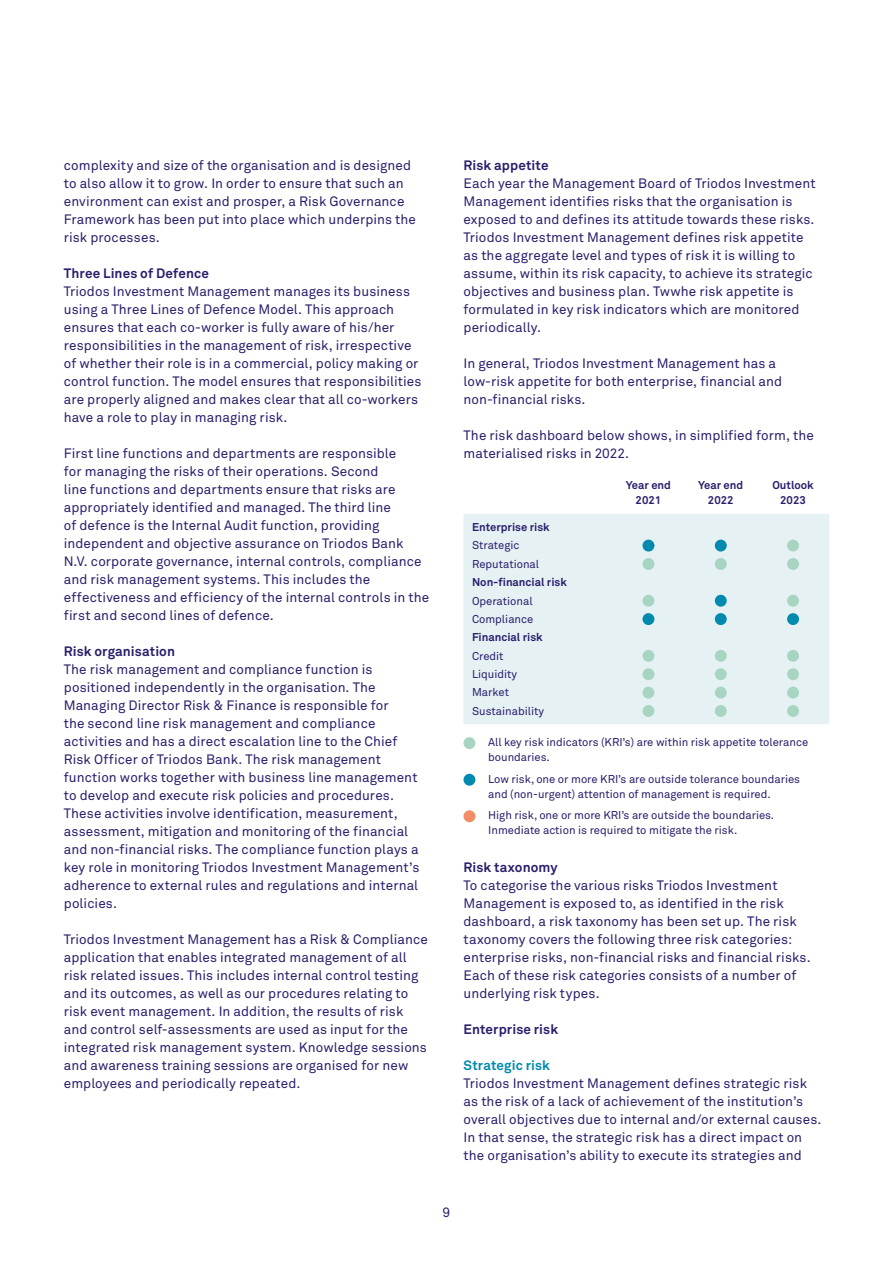
<style>
.page{position:relative;width:893px;height:1263px;background:#fff}
.page>*{position:absolute;margin:0;border:0;box-sizing:border-box;transform-origin:0 0}
.TRI_body{font:13.5px/18px "Akkurat Pro";letter-spacing:.01em;color:#291f6c}
.TRI_tussenkop_2{font:700 13.5px "Akkurat Pro";letter-spacing:.01em;color:#291f6c}
.TRI_tussenkop_3{font:700 13.5px "Akkurat Pro";letter-spacing:.01em;color:#008ab0}
.TRI_tabel_Regular_7{font:11.25px/15px "Akkurat Pro";color:#291f6c}
.TRI_tabel_Regular_7-2{font:700 11.25px "Akkurat Pro";color:#291f6c}
.TRI_tabel_Bold_7_5_1{font:700 11.25px/15px "Akkurat Pro";color:#291f6c;text-align:center}
</style>
<div class="page">
<div style="left:463px;top:514px;width:366px;height:210px;background:#e6f1f4"></div>
<div style="left:642px;top:540px;width:12px;height:11px;background:#008ab0;border-radius:50%"></div>
<div style="left:715px;top:540px;width:12px;height:11px;background:#008ab0;border-radius:50%"></div>
<div style="left:787px;top:540px;width:12px;height:11px;background:#a7d5c2;border-radius:50%"></div>
<div style="left:642px;top:558px;width:12px;height:12px;background:#a7d5c2;border-radius:50%"></div>
<div style="left:715px;top:558px;width:12px;height:12px;background:#a7d5c2;border-radius:50%"></div>
<div style="left:787px;top:558px;width:12px;height:12px;background:#a7d5c2;border-radius:50%"></div>
<div style="left:642px;top:595px;width:12px;height:12px;background:#a7d5c2;border-radius:50%"></div>
<div style="left:715px;top:595px;width:12px;height:12px;background:#008ab0;border-radius:50%"></div>
<div style="left:787px;top:595px;width:12px;height:12px;background:#a7d5c2;border-radius:50%"></div>
<div style="left:642px;top:613px;width:12px;height:12px;background:#008ab0;border-radius:50%"></div>
<div style="left:715px;top:613px;width:12px;height:12px;background:#008ab0;border-radius:50%"></div>
<div style="left:787px;top:613px;width:12px;height:12px;background:#008ab0;border-radius:50%"></div>
<div style="left:642px;top:650px;width:12px;height:12px;background:#a7d5c2;border-radius:50%"></div>
<div style="left:715px;top:650px;width:12px;height:12px;background:#a7d5c2;border-radius:50%"></div>
<div style="left:787px;top:650px;width:12px;height:12px;background:#a7d5c2;border-radius:50%"></div>
<div style="left:642px;top:668px;width:12px;height:12px;background:#a7d5c2;border-radius:50%"></div>
<div style="left:715px;top:668px;width:12px;height:12px;background:#a7d5c2;border-radius:50%"></div>
<div style="left:787px;top:668px;width:12px;height:12px;background:#a7d5c2;border-radius:50%"></div>
<div style="left:642px;top:687px;width:12px;height:11px;background:#a7d5c2;border-radius:50%"></div>
<div style="left:715px;top:687px;width:12px;height:11px;background:#a7d5c2;border-radius:50%"></div>
<div style="left:787px;top:687px;width:12px;height:11px;background:#a7d5c2;border-radius:50%"></div>
<div style="left:642px;top:705px;width:12px;height:12px;background:#a7d5c2;border-radius:50%"></div>
<div style="left:715px;top:705px;width:12px;height:12px;background:#a7d5c2;border-radius:50%"></div>
<div style="left:787px;top:705px;width:12px;height:12px;background:#a7d5c2;border-radius:50%"></div>
<div style="left:463px;top:737px;width:12px;height:12px;background:#a7d5c2;border-radius:50%"></div>
<div style="left:463px;top:774px;width:12px;height:12px;background:#008ab0;border-radius:50%"></div>
<div style="left:463px;top:810px;width:12px;height:12px;background:#f28d65;border-radius:50%"></div>
<p class="TRI_body" style="left:64px;top:156px;width:354px">complexity and size of the organisation and is designed to also allow it to grow. In order to ensure that such an environment can exist and prosper, a Risk Governance Framework has been put into place which underpins the risk processes.</p>
<p class="TRI_tussenkop_2" style="left:64px;top:265px;width:147px">Three Lines of Defence</p>
<p class="TRI_body" style="left:64px;top:282px;width:359px">Triodos Investment Management manages its business using a Three Lines of Defence Model. This approach ensures that each co-worker is fully aware of his/her responsibilities in the management of risk, irrespective of whether their role is in a commercial, policy making or control function. The model ensures that responsibilities are properly aligned and makes clear that all co-workers have a role to play in managing risk.</p>
<p class="TRI_body" style="left:64px;top:444px;width:367px">First line functions and departments are responsible<br>for managing the risks of their operations. Second<br>line functions and departments ensure that risks are appropriately identified and managed. The third line<br>of defence is the Internal Audit function, providing independent and objective assurance on Triodos Bank N.V. corporate governance, internal controls, compliance and risk management systems. This includes the effectiveness and efficiency of the internal controls in the first and second lines of defence.</p>
<p class="TRI_tussenkop_2" style="left:64px;top:643px;width:113px">Risk organisation</p>
<p class="TRI_body" style="left:64px;top:660px;width:357px">The risk management and compliance function is positioned independently in the organisation. The Managing Director Risk &amp; Finance is responsible for<br>the second line risk management and compliance activities and has a direct escalation line to the Chief Risk Officer of Triodos Bank. The risk management function works together with business line management to develop and execute risk policies and procedures.<br>These activities involve identification, measurement, assessment, mitigation and monitoring of the financial and non-financial risks. The compliance function plays a key role in monitoring Triodos Investment Management’s adherence to external rules and regulations and internal policies.</p>
<p class="TRI_body" style="left:64px;top:930px;width:366px">Triodos Investment Management has a Risk &amp; Compliance application that enables integrated management of all risk related issues. This includes internal control testing and its outcomes, as well as our procedures relating to risk event management. In addition, the results of risk and control self-assessments are used as input for the integrated risk management system. Knowledge sessions and awareness training sessions are organised for new employees and periodically repeated.</p>
<p class="TRI_tussenkop_2" style="left:463px;top:157px;width:87px">Risk appetite</p>
<p class="TRI_body" style="left:463px;top:174px;width:354px">Each year the Management Board of Triodos Investment Management identifies risks that the organisation is exposed to and defines its attitude towards these risks.<br>Triodos Investment Management defines risk appetite as the aggregate level and types of risk it is willing to assume, within its risk capacity, to achieve its strategic objectives and business plan. Twwhe risk appetite is formulated in key risk indicators which are monitored periodically.</p>
<p class="TRI_body" style="left:463px;top:354px;width:320px">In general, Triodos Investment Management has a low-risk appetite for both enterprise, financial and non-financial risks.</p>
<p class="TRI_body" style="left:463px;top:426px;width:352px">The risk dashboard below shows, in simplified form, the materialised risks in 2022.</p>
<p class="TRI_tabel_Bold_7_5_1" style="left:626px;top:478px;width:47px">Year end<br>2021</p>
<p class="TRI_tabel_Bold_7_5_1" style="left:698px;top:478px;width:47px">Year end<br>2022</p>
<p class="TRI_tabel_Bold_7_5_1" style="left:772px;top:478px;width:43px">Outlook<br>2023</p>
<p class="TRI_tabel_Regular_7-2" style="left:472px;top:520px;width:79px">Enterprise risk</p>
<p class="TRI_tabel_Regular_7" style="left:472px;top:538px;width:49px">Strategic</p>
<p class="TRI_tabel_Regular_7" style="left:472px;top:556px;width:69px">Reputational</p>
<p class="TRI_tabel_Regular_7-2" style="left:472px;top:575px;width:96px">Non-financial risk</p>
<p class="TRI_tabel_Regular_7" style="left:472px;top:593px;width:62px">Operational</p>
<p class="TRI_tabel_Regular_7" style="left:472px;top:612px;width:63px">Compliance</p>
<p class="TRI_tabel_Regular_7-2" style="left:472px;top:630px;width:72px">Financial risk</p>
<p class="TRI_tabel_Regular_7" style="left:472px;top:648px;width:33px">Credit</p>
<p class="TRI_tabel_Regular_7" style="left:472px;top:667px;width:47px">Liquidity</p>
<p class="TRI_tabel_Regular_7" style="left:472px;top:685px;width:39px">Market</p>
<p class="TRI_tabel_Regular_7" style="left:472px;top:703px;width:74px">Sustainability</p>
<p class="TRI_tabel_Regular_7" style="left:488px;top:735px;width:322px">All key risk indicators (KRI’s) are within risk appetite tolerance boundaries.</p>
<p class="TRI_tabel_Regular_7" style="left:488px;top:771px;width:313px">Low risk, one or more KRI’s are outside tolerance boundaries and (non-urgent) attention of management is required.</p>
<p class="TRI_tabel_Regular_7" style="left:488px;top:808px;width:288px">High risk, one or more KRI’s are outside the boundaries.<br>Inmediate action is required to mitigate the risk.</p>
<p class="TRI_tussenkop_2" style="left:463px;top:859px;width:96px">Risk taxonomy</p>
<p class="TRI_body" style="left:463px;top:876px;width:349px">To categorise the various risks Triodos Investment Management is exposed to, as identified in the risk dashboard, a risk taxonomy has been set up. The risk taxonomy covers the following three risk categories: enterprise risks, non-financial risks and financial risks.<br>Each of these risk categories consists of a number of underlying risk types.</p>
<p class="TRI_tussenkop_2" style="left:463px;top:1021px;width:96px">Enterprise risk</p>
<p class="TRI_tussenkop_3" style="left:463px;top:1057px;width:88px">Strategic risk</p>
<p class="TRI_body" style="left:463px;top:1074px;width:360px">Triodos Investment Management defines strategic risk as the risk of a lack of achievement of the institution’s overall objectives due to internal and/or external causes.<br>In that sense, the strategic risk has a direct impact on the organisation’s ability to execute its strategies and</p>
<p class="TRI_body" style="left:443px;top:1203px;width:9px">9</p>
</div>
